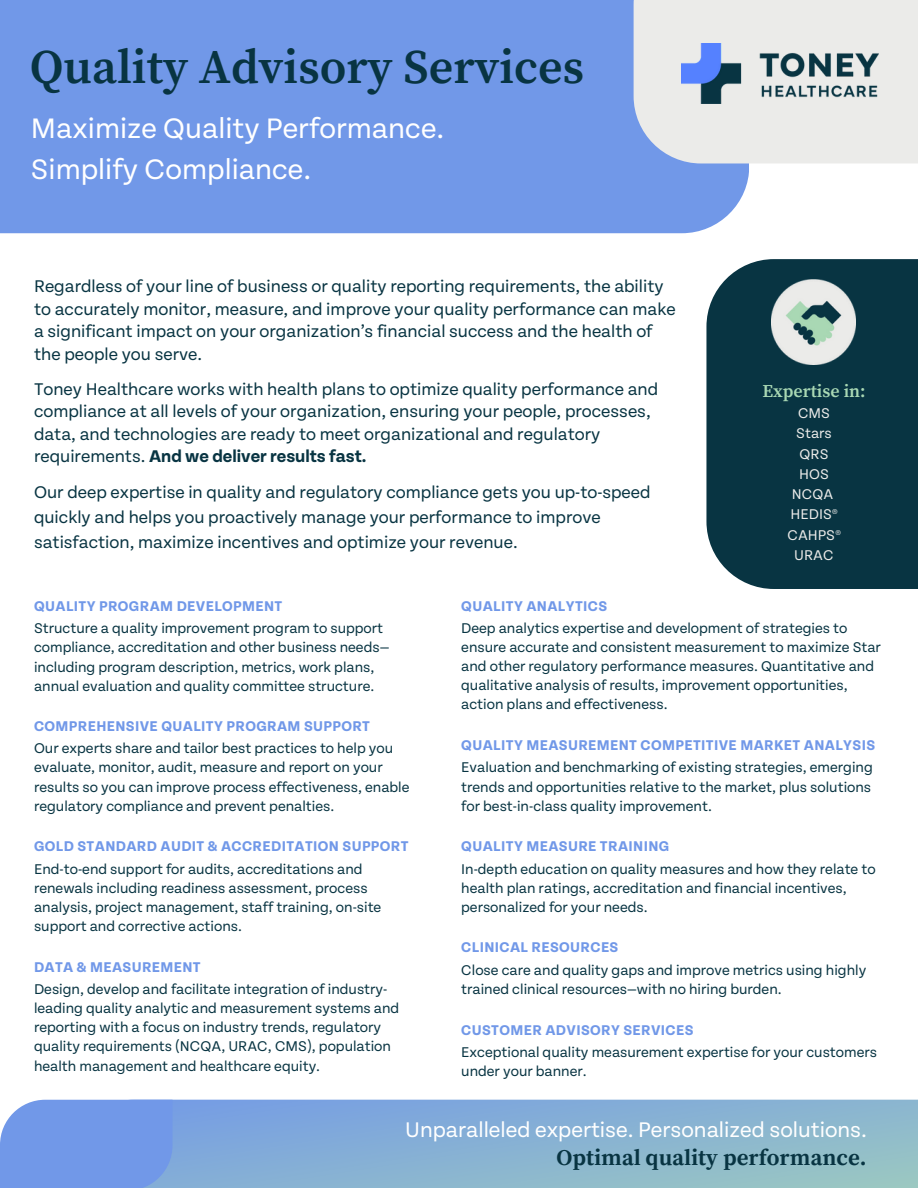
<style>
.page{position:relative;width:918px;height:1188px;background:#fff}
.page>*{position:absolute;margin:0;border:0;box-sizing:border-box;transform-origin:0 0}
.t1{font:600 48px "Source Serif Pro";color:#083442}
.t2{font:30px "Tenon";color:#fff}
.t3{font:22.5px "Tenon";color:#fff}
.t4{font:700 22.5px "Source Serif Pro";color:#083442}
.t5{font:18px/22.5px "Tenon";color:#083442}
.t6{font:600 18px "Source Serif Pro";color:#a9d8b4}
.t7{font:15px/19.2px "Tenon";color:#083442}
.t8{font:700 15px "Tenon";letter-spacing:.025em;color:#7198e8}
.t9{font:15px "Tenon";color:#ebebe9}
.s1{font-weight:700}
</style>
<div class="page">
<div style="left:0;top:0;width:749px;height:233px;background:#7198e8"></div>
<div style="left:634px;top:0;width:284px;height:163px;background:#ebebe9"></div>
<img style="left:682px;top:44px;width:197px;height:59px">
<div style="left:706px;top:259px;width:212px;height:330px;background:#083442"></div>
<div style="left:67px;top:1100px;width:851px;height:88px;background:linear-gradient(to bottom,#80a9da,#90bbcb)"></div>
<div style="left:0;top:1100px;width:172px;height:88px;background:#7198e8"></div>
<img style="left:772px;top:279px;width:84px;height:86px">
<p class="t1" style="left:30px;top:33px;width:556px">Quality Advisory Services</p>
<p class="t2" style="left:31px;top:114px;width:415px">Maximize Quality Performance.</p>
<p class="t2" style="left:31px;top:155px;width:282px">Simplify Compliance.</p>
<p class="t5" style="left:34px;top:276px;width:643px">Regardless of your line of business or quality reporting requirements, the ability to accurately monitor, measure, and improve your quality performance can make a significant impact on your organization’s financial success and the health of the people you serve.</p>
<p class="t5" style="left:34px;top:378px;width:626px">Toney Healthcare works with health plans to optimize quality performance and compliance at all levels of your organization, ensuring your people, processes, data, and technologies are ready to meet organizational and regulatory requirements. <span class="s1">And we deliver results fast.</span></p>
<p class="t5" style="left:34px;top:480px;width:618px;line-height:24.8px">Our deep expertise in quality and regulatory compliance gets you up-to-speed quickly and helps you proactively manage your performance to improve satisfaction, maximize incentives and optimize your revenue.</p>
<p class="t6" style="left:762px;top:378px;width:105px">Expertise in:</p>
<p class="t9" style="left:798px;top:406px;width:34px">CMS</p>
<p class="t9" style="left:796px;top:426px;width:37px">Stars</p>
<p class="t9" style="left:800px;top:447px;width:30px">QRS</p>
<p class="t9" style="left:799px;top:467px;width:31px">HOS</p>
<p class="t9" style="left:792px;top:487px;width:43px">NCQA</p>
<p class="t9" style="left:791px;top:507px;width:48px">HEDIS®</p>
<p class="t9" style="left:787px;top:528px;width:55px">CAHPS®</p>
<p class="t9" style="left:794px;top:548px;width:41px">URAC</p>
<p class="t8" style="left:34px;top:599px;width:250px">QUALITY PROGRAM DEVELOPMENT</p>
<p class="t7" style="left:34px;top:619px;width:357px">Structure a quality improvement program to support compliance, accreditation and other business needs— including program description, metrics, work plans, annual evaluation and quality committee structure.</p>
<p class="t8" style="left:34px;top:719px;width:338px">COMPREHENSIVE QUALITY PROGRAM SUPPORT</p>
<p class="t7" style="left:34px;top:739px;width:377px">Our experts share and tailor best practices to help you evaluate, monitor, audit, measure and report on your results so you can improve process effectiveness, enable regulatory compliance and prevent penalties.</p>
<p class="t8" style="left:34px;top:839px;width:376px">GOLD STANDARD AUDIT &amp; ACCREDITATION SUPPORT</p>
<p class="t7" style="left:34px;top:860px;width:349px">End-to-end support for audits, accreditations and renewals including readiness assessment, process analysis, project management, staff training, on-site support and corrective actions.</p>
<p class="t8" style="left:34px;top:960px;width:168px">DATA &amp; MEASUREMENT</p>
<p class="t7" style="left:34px;top:980px;width:367px">Design, develop and facilitate integration of industry&shy;leading quality analytic and measurement systems and reporting with a focus on industry trends, regulatory quality requirements (NCQA, URAC, CMS), population health management and healthcare equity.</p>
<p class="t8" style="left:461px;top:599px;width:147px">QUALITY ANALYTICS</p>
<p class="t7" style="left:461px;top:619px;width:421px">Deep analytics expertise and development of strategies to ensure accurate and consistent measurement to maximize Star and other regulatory performance measures. Quantitative and qualitative analysis of results, improvement opportunities, action plans and effectiveness.</p>
<p class="t8" style="left:461px;top:738px;width:415px">QUALITY MEASUREMENT COMPETITIVE MARKET ANALYSIS</p>
<p class="t7" style="left:461px;top:758px;width:413px;text-align:justify">Evaluation and benchmarking of existing strategies, emerging trends and opportunities relative to the market, plus solutions for best-in-class quality improvement.</p>
<p class="t8" style="left:461px;top:839px;width:210px">QUALITY MEASURE TRAINING</p>
<p class="t7" style="left:461px;top:860px;width:416px">In-depth education on quality measures and how they relate to health plan ratings, accreditation and financial incentives, personalized for your needs.</p>
<p class="t8" style="left:461px;top:940px;width:159px">CLINICAL RESOURCES</p>
<p class="t7" style="left:461px;top:961px;width:407px">Close care and quality gaps and improve metrics using highly trained clinical resources—with no hiring burden.</p>
<p class="t8" style="left:461px;top:1023px;width:234px">CUSTOMER ADVISORY SERVICES</p>
<p class="t7" style="left:461px;top:1043px;width:417px">Exceptional quality measurement expertise for your customers under your banner.</p>
<p class="t3" style="left:405px;top:1119px;width:463px">Unparalleled expertise. Personalized solutions.</p>
<p class="t4" style="left:556px;top:1145px;width:312px">Optimal quality performance.</p>
</div>
